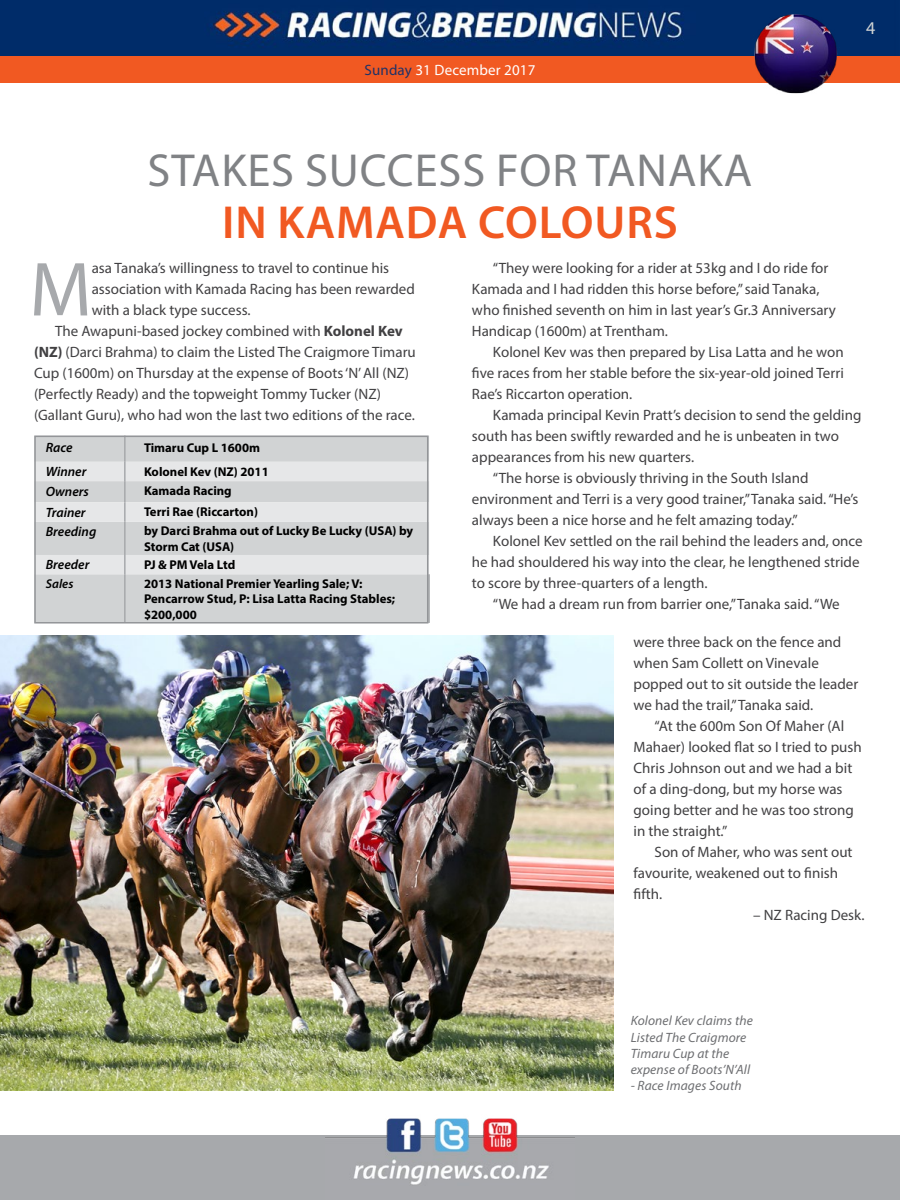
<style>
.page{position:relative;width:900px;height:1200px;background:#fff}
.page>*{position:absolute;margin:0;border:0;box-sizing:border-box;transform-origin:0 0}
.t1{font:77.25px "Myriad Pro";color:#a7a9ac}
.t2{font:46.5px "Myriad Pro";letter-spacing:.02em;color:#808285}
.t3{font:600 46.5px "Myriad Pro";letter-spacing:.02em;color:#f15922}
.t4{font:18px "Myriad Pro";color:#d1d4d4}
.t5{font:15px/21px "Myriad Pro";color:#414042}
.t6{font:15px "Myriad Pro";letter-spacing:.01em;color:#fff}
.t7{font:italic 13.5px/16.2px "Myriad Pro";letter-spacing:.01em;color:#6d6e71}
.t8{font:italic 600 13.5px "Myriad Pro";color:#000}
.t9{font:700 12.75px/15.3px "Myriad Pro";color:#000}
.t10{font:italic 600 12.75px "Myriad Pro";color:#000}
.s1{color:#203267}
.s2{font-weight:700}
</style>
<div class="page">
<div style="left:0;top:1136px;width:900px;height:64px;background:#a7a9ac"></div>
<img style="left:325px;top:1118px;width:250px;height:67px">
<div style="left:0;top:56px;width:900px;height:27px;background:#f15922"></div>
<img style="left:0;top:0;width:900px;height:56px">
<img style="left:0;top:635px;width:614px;height:456px">
<img style="left:752px;top:12px;width:88px;height:82px">
<div style="left:37px;top:436px;width:392px;height:185px;background:#d1d3d4"></div>
<svg style="left:37px;top:462px;width:392px;height:112px;background:#dbddde"></svg>
<hr style="left:124px;top:436px;width:2px;height:26px;background:#a7a9ac">
<svg style="left:124px;top:462px;width:2px;height:19px"></svg>
<hr style="left:124px;top:481px;width:2px;height:21px;background:#a7a9ac">
<hr style="left:124px;top:502px;width:2px;height:20px;background:#a7a9ac">
<hr style="left:124px;top:522px;width:2px;height:33px;background:#a7a9ac">
<svg style="left:124px;top:555px;width:2px;height:19px"></svg>
<hr style="left:124px;top:574px;width:2px;height:49px;background:#a7a9ac">
<hr style="left:428px;top:574px;width:2px;height:49px;background:#a7a9ac">
<div style="left:34px;top:436px;width:394px;height:188px;border:2px solid #939598"></div>
<p class="t6" style="left:365px;top:61px;width:172px"><span class="s1">Sunday</span> 31 December 2017</p>
<h2 class="t2" style="left:148px;top:142px;width:606px">Stakes success for Tanaka</h2>
<h2 class="t3" style="left:222px;top:192px;width:457px">IN KAMADA COLOURS</h2>
<p class="t4" style="left:866px;top:17px;width:11px">4</p>
<h1 class="t1" style="left:30px;top:242px;width:64px">M</h1>
<p class="t5" style="left:92px;top:258px;width:299px">asa Tanaka’s willingness to travel to continue his</p>
<p class="t5" style="left:92px;top:279px;width:325px">association with Kamada Racing has been rewarded</p>
<p class="t5" style="left:92px;top:300px;width:160px">with a black type success.</p>
<p class="t5" style="left:55px;top:321px;width:349px">The Awapuni-based jockey combined with <span class="s2">Kolonel Kev</span></p>
<p class="t5" style="left:34px;top:342px;width:383px"><span class="s2">(NZ)</span> (Darci Brahma) to claim the Listed The Craigmore Timaru</p>
<p class="t5" style="left:34px;top:363px;width:377px">Cup (1600m) on Thursday at the expense of Boots ‘N’ All (NZ)</p>
<p class="t5" style="left:34px;top:384px;width:348px">(Perfectly Ready) and the topweight Tommy Tucker (NZ)</p>
<p class="t5" style="left:34px;top:405px;width:382px">(Gallant Guru), who had won the last two editions of the race.</p>
<p class="t8" style="left:46px;top:439px;width:28px">Race</p>
<p class="t9" style="left:144px;top:440px;width:118px">Timaru Cup L 1600m</p>
<p class="t8" style="left:46px;top:463px;width:42px">Winner</p>
<p class="t9" style="left:144px;top:463px;width:126px">Kolonel Kev (NZ) 2011</p>
<p class="t8" style="left:46px;top:482px;width:45px">Owners</p>
<p class="t9" style="left:144px;top:483px;width:89px">Kamada Racing</p>
<p class="t8" style="left:46px;top:504px;width:41px">Trainer</p>
<p class="t9" style="left:144px;top:504px;width:116px">Terri Rae (Riccarton)</p>
<p class="t8" style="left:46px;top:523px;width:52px">Breeding</p>
<p class="t9" style="left:144px;top:523px;width:271px">by Darci Brahma out of Lucky Be Lucky (USA) by<br>Storm Cat (USA)</p>
<p class="t8" style="left:46px;top:556px;width:45px">Breeder</p>
<p class="t9" style="left:144px;top:556px;width:93px">PJ &amp; PM Vela Ltd</p>
<p class="t10" style="left:46px;top:576px;width:29px">Sales</p>
<p class="t9" style="left:144px;top:576px;width:253px">2013 National Premier Yearling Sale; V:<br>Pencarrow Stud, P: Lisa Latta Racing Stables; $200,000</p>
<p class="t5" style="left:472px;top:258px;width:366px;text-indent:21px">“They were looking for a rider at 53kg and I do ride for Kamada and I had ridden this horse before,” said Tanaka, who finished seventh on him in last year’s Gr.3 Anniversary Handicap (1600m) at Trentham.</p>
<p class="t5" style="left:472px;top:342px;width:373px;text-align:justify;text-indent:21px">Kolonel Kev was then prepared by Lisa Latta and he won five races from her stable before the six-year-old joined Terri Rae’s Riccarton operation.</p>
<p class="t5" style="left:493px;top:405px;width:370px">Kamada principal Kevin Pratt’s decision to send the gelding</p>
<p class="t5" style="left:472px;top:426px;width:369px">south has been swiftly rewarded and he is unbeaten in two</p>
<p class="t5" style="left:472px;top:447px;width:224px">appearances from his new quarters.</p>
<p class="t5" style="left:493px;top:468px;width:317px">“The horse is obviously thriving in the South Island</p>
<p class="t5" style="left:472px;top:489px;width:388px">environment and Terri is a very good trainer,” Tanaka said. “He’s</p>
<p class="t5" style="left:472px;top:510px;width:327px">always been a nice horse and he felt amazing today.”</p>
<p class="t5" style="left:493px;top:531px;width:371px">Kolonel Kev settled on the rail behind the leaders and, once</p>
<p class="t5" style="left:472px;top:552px;width:389px">he had shouldered his way into the clear, he lengthened stride</p>
<p class="t5" style="left:472px;top:573px;width:237px">to score by three-quarters of a length.</p>
<p class="t5" style="left:493px;top:594px;width:348px">“We had a dream run from barrier one,” Tanaka said. “We</p>
<p class="t5" style="left:634px;top:631px;width:226px">were three back on the fence and when Sam Collett on Vinevale popped out to sit outside the leader we had the trail,” Tanaka said.</p>
<p class="t5" style="left:634px;top:715px;width:230px;text-indent:21px">“At the 600m Son Of Maher (Al<br>Mahaer) looked flat so I tried to push<br>Chris Johnson out and we had a bit of a ding-dong, but my horse was going better and he was too strong in the straight.”</p>
<p class="t5" style="left:634px;top:841px;width:221px;text-indent:21px">Son of Maher, who was sent out favourite, weakened out to finish fifth.</p>
<p class="t5" style="left:753px;top:904px;width:113px">– NZ Racing Desk.</p>
<p class="t7" style="left:631px;top:1012px;width:124px">Kolonel Kev claims the<br>Listed The Craigmore<br>Timaru Cup at the expense of Boots’N’All</p>
<p class="t7" style="left:631px;top:1077px;width:113px">- Race Images South</p>
</div>
